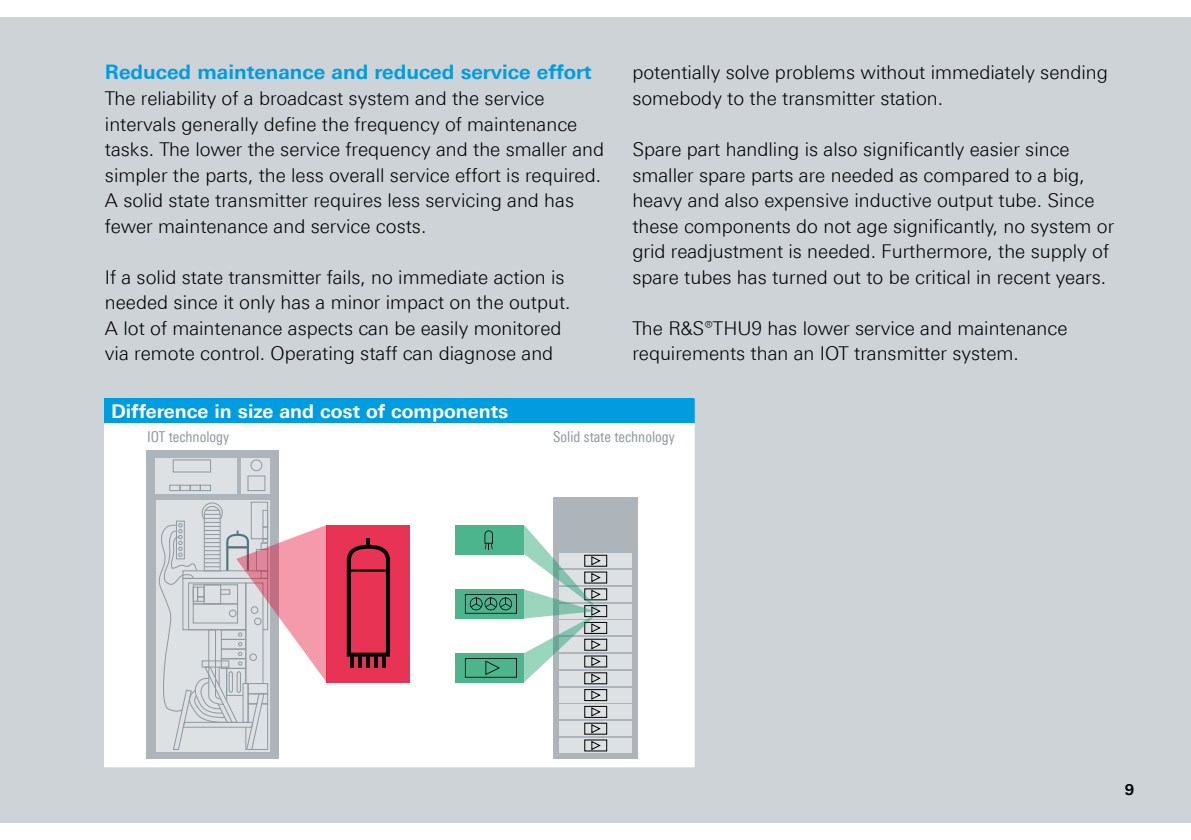
<style>
.page{position:relative;width:1191px;height:840px;background:#fff}
.page>*{position:absolute;margin:0;border:0;box-sizing:border-box;transform-origin:0 0}
.t1{font:700 20px "Linotype Univers 630";color:#009ce0}
.t2{font:300 19px/25.6px "Linotype Univers 330";color:#000}
.t3{font:700 19px "Linotype Univers 630";color:#fff}
.t4{font:700 15px "Linotype Univers 630";color:#000}
.t5{font:13.8px "Linotype Univers 420 Cn";color:#8f999f}
</style>
<div class="page">
<div style="left:0;top:17px;width:1191px;height:805px;background:#cdd3d7"></div>
<div style="left:105px;top:398px;width:589px;height:25px;background:#009ce0"></div>
<div style="left:105px;top:423px;width:589px;height:343px;background:#fff"></div>
<svg style="left:104px;top:398px;width:1px;height:25px"></svg>
<hr style="left:104px;top:423px;width:1px;height:342px;background:#fff">
<hr style="left:104px;top:765px;width:590px;height:1px;background:#fff">
<svg style="left:456px;top:589px;width:68px;height:29px"></svg>
<div style="left:553px;top:497px;width:85px;height:262px;background:#adb5bb"></div>
<div style="left:559px;top:553px;width:73px;height:14px;background:#dde1e4"></div>
<div style="left:559px;top:570px;width:73px;height:14px;background:#dde1e4"></div>
<div style="left:559px;top:587px;width:73px;height:14px;background:#dde1e4"></div>
<div style="left:559px;top:603px;width:73px;height:14px;background:#dde1e4"></div>
<div style="left:559px;top:620px;width:73px;height:14px;background:#dde1e4"></div>
<div style="left:559px;top:637px;width:73px;height:14px;background:#dde1e4"></div>
<div style="left:559px;top:654px;width:73px;height:14px;background:#dde1e4"></div>
<div style="left:559px;top:671px;width:73px;height:14px;background:#dde1e4"></div>
<div style="left:559px;top:687px;width:73px;height:14px;background:#dde1e4"></div>
<div style="left:559px;top:704px;width:73px;height:14px;background:#dde1e4"></div>
<div style="left:559px;top:721px;width:73px;height:14px;background:#dde1e4"></div>
<div style="left:559px;top:738px;width:73px;height:14px;background:#dde1e4"></div>
<div style="left:584px;top:554px;width:23px;height:12px;border:1px solid #000"></div>
<div style="left:584px;top:571px;width:23px;height:12px;border:1px solid #000"></div>
<div style="left:584px;top:588px;width:23px;height:11px;border:1px solid #000"></div>
<div style="left:584px;top:605px;width:23px;height:11px;border:1px solid #000"></div>
<div style="left:584px;top:621px;width:23px;height:12px;border:1px solid #000"></div>
<div style="left:584px;top:638px;width:23px;height:12px;border:1px solid #000"></div>
<div style="left:584px;top:705px;width:23px;height:12px;border:1px solid #000"></div>
<svg style="left:591px;top:706px;width:9px;height:10px"></svg>
<div style="left:584px;top:722px;width:23px;height:12px;border:1px solid #000"></div>
<svg style="left:591px;top:723px;width:9px;height:10px"></svg>
<div style="left:584px;top:739px;width:23px;height:11px;border:1px solid #000"></div>
<svg style="left:591px;top:740px;width:9px;height:9px"></svg>
<div style="left:584px;top:655px;width:23px;height:12px;border:1px solid #000"></div>
<div style="left:584px;top:672px;width:23px;height:11px;border:1px solid #000"></div>
<div style="left:584px;top:689px;width:23px;height:11px;border:1px solid #000"></div>
<svg style="left:591px;top:690px;width:9px;height:9px"></svg>
<div style="left:456px;top:524px;width:68px;height:30px;background:#4db58d"></div>
<div style="left:456px;top:652px;width:68px;height:30px;background:linear-gradient(to right,#4db48c,#4db58d)"></div>
<svg style="left:484px;top:530px;width:9px;height:19px"></svg>
<svg style="left:465px;top:657px;width:52px;height:20px"></svg>
<svg style="left:524px;top:525px;width:76px;height:157px"></svg>
<svg style="left:465px;top:593px;width:52px;height:20px"></svg>
<div style="left:147px;top:450px;width:132px;height:308px;background:#adb5bb"></div>
<div style="left:156px;top:458px;width:81px;height:35px;background:#dde1e4"></div>
<div style="left:241px;top:458px;width:29px;height:35px;background:#dde1e4"></div>
<div style="left:169px;top:484px;width:11px;height:6px;border:1px solid #8f999f"></div>
<div style="left:179px;top:484px;width:12px;height:6px;border:1px solid #8f999f"></div>
<div style="left:190px;top:484px;width:11px;height:6px;border:1px solid #8f999f"></div>
<div style="left:200px;top:484px;width:11px;height:6px;border:1px solid #8f999f"></div>
<div style="left:247px;top:475px;width:18px;height:15px;border:1px solid #8f999f"></div>
<div style="left:251px;top:459px;width:11px;height:12px;border:1px solid #8f999f;border-radius:50%"></div>
<div style="left:173px;top:459px;width:38px;height:13px;border:1px solid #8f999f"></div>
<div style="left:251px;top:501px;width:17px;height:38px;border:1px solid #8f999f"></div>
<div style="left:327px;top:524px;width:83px;height:158px;background:#e93354"></div>
<hr style="left:366px;top:654px;width:4px;height:14px;background:#000">
<hr style="left:350px;top:654px;width:3px;height:14px;background:#000">
<hr style="left:383px;top:654px;width:3px;height:14px;background:#000">
<hr style="left:374px;top:654px;width:4px;height:14px;background:#000">
<hr style="left:358px;top:654px;width:4px;height:14px;background:#000">
<svg style="left:347px;top:538px;width:43px;height:118px"></svg>
<svg style="left:156px;top:502px;width:171px;height:248px"></svg>
<p class="t1" style="left:105px;top:60px;width:488px">Reduced maintenance and reduced service effort</p>
<p class="t2" style="left:105px;top:85px;width:501px">The reliability of a broadcast system and the service intervals generally define the frequency of maintenance tasks. The lower the service frequency and the smaller and simpler the parts, the less overall service effort is required.<br>A solid state transmitter requires less servicing and has fewer maintenance and service costs.</p>
<p class="t2" style="left:105px;top:264px;width:467px">If a solid state transmitter fails, no immediate action is needed since it only has a minor impact on the output.<br>A lot of maintenance aspects can be easily monitored via remote control. Operating staff can diagnose and</p>
<p class="t2" style="left:632px;top:60px;width:477px">potentially solve problems without immediately sending somebody to the transmitter station.</p>
<p class="t2" style="left:632px;top:136px;width:483px">Spare part handling is also significantly easier since smaller spare parts are needed as compared to a big, heavy and also expensive inductive output tube. Since these components do not age significantly, no system or grid readjustment is needed. Furthermore, the supply of spare tubes has turned out to be critical in recent years.</p>
<p class="t2" style="left:632px;top:315px;width:437px">The R&amp;S®THU9 has lower service and maintenance requirements than an IOT transmitter system.</p>
<p class="t3" style="left:111px;top:399px;width:399px">Difference in size and cost of components</p>
<p class="t5" style="left:147px;top:429px;width:77px">IOT technology</p>
<p class="t5" style="left:553px;top:429px;width:113px">Solid state technology</p>
<p class="t4" style="left:1124px;top:779px;width:11px">9</p>
</div>
